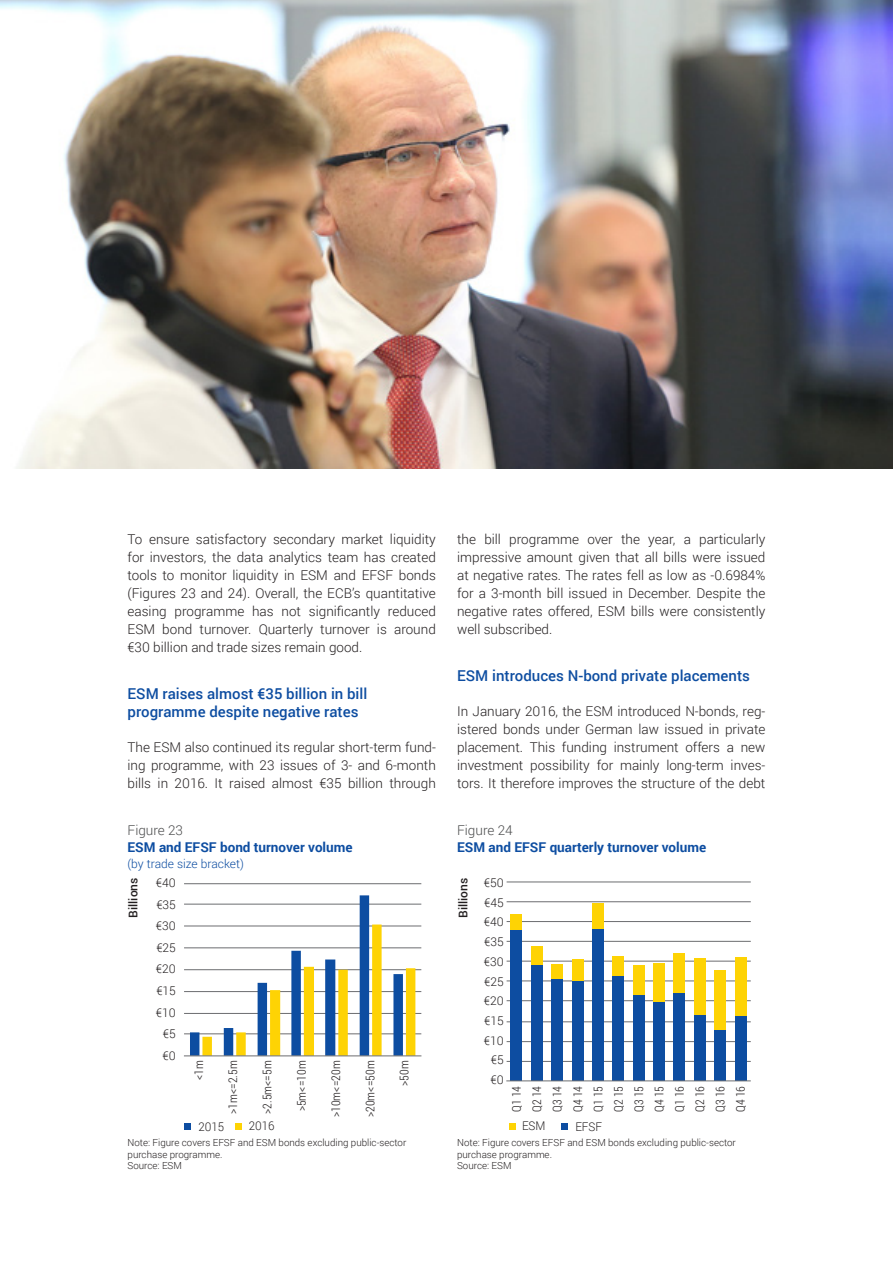
<style>
.page{position:relative;width:893px;height:1263px;background:#fff}
.page>*{position:absolute;margin:0;border:0;box-sizing:border-box;transform-origin:0 0}
.title3{font:500 15px/18px "Roboto";color:#0d4da1}
.body{font:300 13.5px/18px "Roboto";color:#231f20;text-align:justify}
.Figure_title{font:700 13.5px "Roboto";color:#0d4da1}
.Figure_number{font:300 13.5px "Roboto";color:#4b4c4d}
.t1{font:300 12px/20.4px "Roboto Condensed";color:#231f20;text-align:justify}
.t2{font:300 12px "Roboto";color:#231f20}
.figure_small{font:300 12px "Roboto";color:#0d4da1}
.t3{font:500 12px "Roboto";color:#231f20}
.t4{font:300 12px "Roboto";color:#231f20;scale:.96 1}
.note_and_source{font:300 9.75px/11.7px "Roboto";color:#231f20}
</style>
<div class="page">
<img style="left:0;top:0;width:893px;height:469px">
<hr style="left:184px;top:1033px;width:237px;height:1px;background:#6c6d70">
<hr style="left:184px;top:1013px;width:237px;height:1px;background:#6c6d70">
<hr style="left:184px;top:991px;width:237px;height:1px;background:#6c6d70">
<hr style="left:184px;top:969px;width:237px;height:1px;background:#6c6d70">
<hr style="left:184px;top:947px;width:237px;height:1px;background:#6c6d70">
<hr style="left:184px;top:926px;width:237px;height:1px;background:#6c6d70">
<hr style="left:184px;top:904px;width:237px;height:1px;background:#6c6d70">
<hr style="left:184px;top:883px;width:237px;height:1px;background:#6c6d70">
<svg style="left:190px;top:895px;width:225px;height:160px"></svg>
<hr style="left:184px;top:1055px;width:237px;height:1px;background:#6c6d70">
<div style="left:184px;top:1123px;width:7px;height:7px;background:#0d4da1"></div>
<svg style="left:236px;top:1123px;width:6px;height:6px"></svg>
<div style="left:561px;top:1123px;width:6px;height:7px;background:#0d4da1"></div>
<svg style="left:509px;top:1123px;width:6px;height:6px"></svg>
<hr style="left:507px;top:1061px;width:244px;height:1px;background:#6c6d70">
<hr style="left:507px;top:1041px;width:244px;height:1px;background:#6c6d70">
<hr style="left:507px;top:1021px;width:244px;height:1px;background:#6c6d70">
<hr style="left:507px;top:1000px;width:244px;height:1px;background:#6c6d70">
<hr style="left:507px;top:981px;width:244px;height:1px;background:#6c6d70">
<hr style="left:507px;top:961px;width:244px;height:1px;background:#6c6d70">
<hr style="left:507px;top:941px;width:244px;height:1px;background:#6c6d70">
<hr style="left:507px;top:921px;width:244px;height:1px;background:#6c6d70">
<hr style="left:507px;top:901px;width:244px;height:1px;background:#6c6d70">
<hr style="left:507px;top:882px;width:244px;height:1px;background:#6c6d70">
<div style="left:735px;top:1015px;width:11px;height:66px;background:#0d4da1"></div>
<div style="left:714px;top:1030px;width:12px;height:51px;background:#0d4da1"></div>
<div style="left:694px;top:1015px;width:11px;height:66px;background:#0d4da1"></div>
<div style="left:674px;top:993px;width:11px;height:88px;background:#0d4da1"></div>
<div style="left:653px;top:1002px;width:12px;height:79px;background:#0d4da1"></div>
<div style="left:633px;top:994px;width:11px;height:87px;background:#0d4da1"></div>
<div style="left:612px;top:976px;width:12px;height:105px;background:#0d4da1"></div>
<div style="left:592px;top:928px;width:12px;height:153px;background:#0d4da1"></div>
<div style="left:572px;top:981px;width:11px;height:100px;background:#0d4da1"></div>
<div style="left:551px;top:978px;width:12px;height:103px;background:#0d4da1"></div>
<div style="left:531px;top:965px;width:12px;height:116px;background:#0d4da1"></div>
<div style="left:511px;top:929px;width:11px;height:152px;background:#0d4da1"></div>
<div style="left:735px;top:957px;width:11px;height:58px;background:#fed304"></div>
<div style="left:714px;top:970px;width:12px;height:60px;background:#fed304"></div>
<div style="left:694px;top:958px;width:11px;height:57px;background:#fed304"></div>
<div style="left:674px;top:953px;width:11px;height:40px;background:#fed304"></div>
<div style="left:653px;top:964px;width:12px;height:38px;background:#fed304"></div>
<div style="left:633px;top:965px;width:11px;height:29px;background:#fed304"></div>
<div style="left:612px;top:956px;width:12px;height:20px;background:#fed304"></div>
<div style="left:592px;top:903px;width:12px;height:25px;background:#fed304"></div>
<div style="left:572px;top:960px;width:11px;height:21px;background:#fed304"></div>
<div style="left:551px;top:964px;width:12px;height:14px;background:#fed304"></div>
<div style="left:531px;top:947px;width:12px;height:18px;background:#fed304"></div>
<div style="left:511px;top:914px;width:11px;height:15px;background:#fed304"></div>
<hr style="left:506px;top:1080px;width:245px;height:1px;background:#6c6d70">
<p class="body" style="left:128px;top:529px;width:310px">To ensure satisfactory secondary market liquidity for investors, the data analytics team has created tools to monitor liquidity in ESM and EFSF bonds (Figures 23 and 24). Overall, the ECB’s quantitative easing programme has not significantly reduced ESM bond turnover. Quarterly turnover is around €30 billion and trade sizes remain good.</p>
<p class="title3" style="left:128px;top:684px;width:241px">ESM raises almost €35 billion in bill programme despite negative rates</p>
<p class="body" style="left:128px;top:738px;width:310px">The ESM also continued its regular short-term fund&shy;ing programme, with 23 issues of 3- and 6-month bills in 2016. It raised almost €35 billion through</p>
<p class="body" style="left:457px;top:529px;width:310px">the bill programme over the year, a particularly impressive amount given that all bills were issued at negative rates. The rates fell as low as -0.6984% for a 3-month bill issued in December. Despite the negative rates offered, ESM bills were consistently well subscribed.</p>
<p class="title3" style="left:457px;top:666px;width:294px">ESM introduces N-bond private placements</p>
<p class="body" style="left:457px;top:702px;width:310px">In January 2016, the ESM introduced N-bonds, reg&shy;istered bonds under German law issued in private placement. This funding instrument offers a new investment possibility for mainly long-term inves&shy;tors. It therefore improves the structure of the debt</p>
<p class="Figure_number" style="left:128px;top:821px;width:57px">Figure 23</p>
<p class="Figure_title" style="left:128px;top:837px;width:227px">ESM and EFSF bond turnover volume</p>
<p class="figure_small" style="left:128px;top:856px;width:118px">(by trade size bracket)</p>
<p class="Figure_number" style="left:457px;top:821px;width:57px">Figure 24</p>
<p class="Figure_title" style="left:457px;top:837px;width:251px">ESM and EFSF quarterly turnover volume</p>
<p class="t3" style="left:125px;top:918px;width:41px;rotate:-90deg">Billions</p>
<p class="t2" style="left:156px;top:874px;width:21px">€40</p>
<p class="t2" style="left:156px;top:896px;width:21px">€35</p>
<p class="t2" style="left:156px;top:918px;width:21px">€30</p>
<p class="t3" style="left:455px;top:918px;width:41px;rotate:-90deg">Billions</p>
<p class="t2" style="left:484px;top:874px;width:21px">€50</p>
<p class="t2" style="left:484px;top:894px;width:21px">€45</p>
<p class="t2" style="left:484px;top:914px;width:21px">€40</p>
<p class="t2" style="left:156px;top:939px;width:21px">€25</p>
<p class="t2" style="left:484px;top:933px;width:21px">€35</p>
<p class="t2" style="left:156px;top:961px;width:21px">€20</p>
<p class="t2" style="left:484px;top:953px;width:21px">€30</p>
<p class="t2" style="left:156px;top:982px;width:21px">€15</p>
<p class="t2" style="left:484px;top:973px;width:21px">€25</p>
<p class="t2" style="left:484px;top:992px;width:21px">€20</p>
<p class="t2" style="left:156px;top:1004px;width:21px">€10</p>
<p class="t2" style="left:484px;top:1012px;width:21px">€15</p>
<p class="t2" style="left:163px;top:1026px;width:14px">€5</p>
<p class="t2" style="left:484px;top:1032px;width:21px">€10</p>
<p class="t2" style="left:163px;top:1047px;width:15px">€0</p>
<p class="t1" style="left:188px;top:1080px;width:21px;rotate:-90deg">&lt;1m</p>
<p class="t1" style="left:222px;top:1114px;width:55px;rotate:-90deg">&gt;1m&lt;=2.5m</p>
<p class="t1" style="left:257px;top:1114px;width:55px;rotate:-90deg">&gt;2.5m&lt;=5m</p>
<p class="t1" style="left:291px;top:1111px;width:52px;rotate:-90deg">&gt;5m&lt;=10m</p>
<p class="t1" style="left:325px;top:1117px;width:58px;rotate:-90deg">&gt;10m&lt;=20m</p>
<p class="t1" style="left:359px;top:1117px;width:58px;rotate:-90deg">&gt;20m&lt;=50m</p>
<p class="t1" style="left:394px;top:1086px;width:27px;rotate:-90deg">&gt;50m</p>
<p class="t2" style="left:491px;top:1052px;width:14px">€5</p>
<p class="t2" style="left:490px;top:1071px;width:15px">€0</p>
<p class="t1" style="left:506px;top:1112px;width:28px;rotate:-90deg">Q1 14<br>Q2 14<br>Q3 14<br>Q4 14<br>Q1 15<br>Q2 15<br>Q3 15<br>Q4 15<br>Q1 16<br>Q2 16<br>Q3 16<br>Q4 16</p>
<p class="t4" style="left:198px;top:1118px;width:28px">2015</p>
<p class="t4" style="left:249px;top:1118px;width:28px">2016</p>
<p class="t4" style="left:522px;top:1117px;width:26px">ESM</p>
<p class="t4" style="left:575px;top:1118px;width:29px">EFSF</p>
<p class="note_and_source" style="left:128px;top:1136px;width:280px">Note: Figure covers EFSF and ESM bonds excluding public-sector purchase programme.</p>
<p class="note_and_source" style="left:128px;top:1160px;width:56px">Source: ESM</p>
<p class="note_and_source" style="left:457px;top:1136px;width:280px">Note: Figure covers EFSF and ESM bonds excluding public-sector purchase programme.</p>
<p class="note_and_source" style="left:457px;top:1160px;width:56px">Source: ESM</p>
</div>
